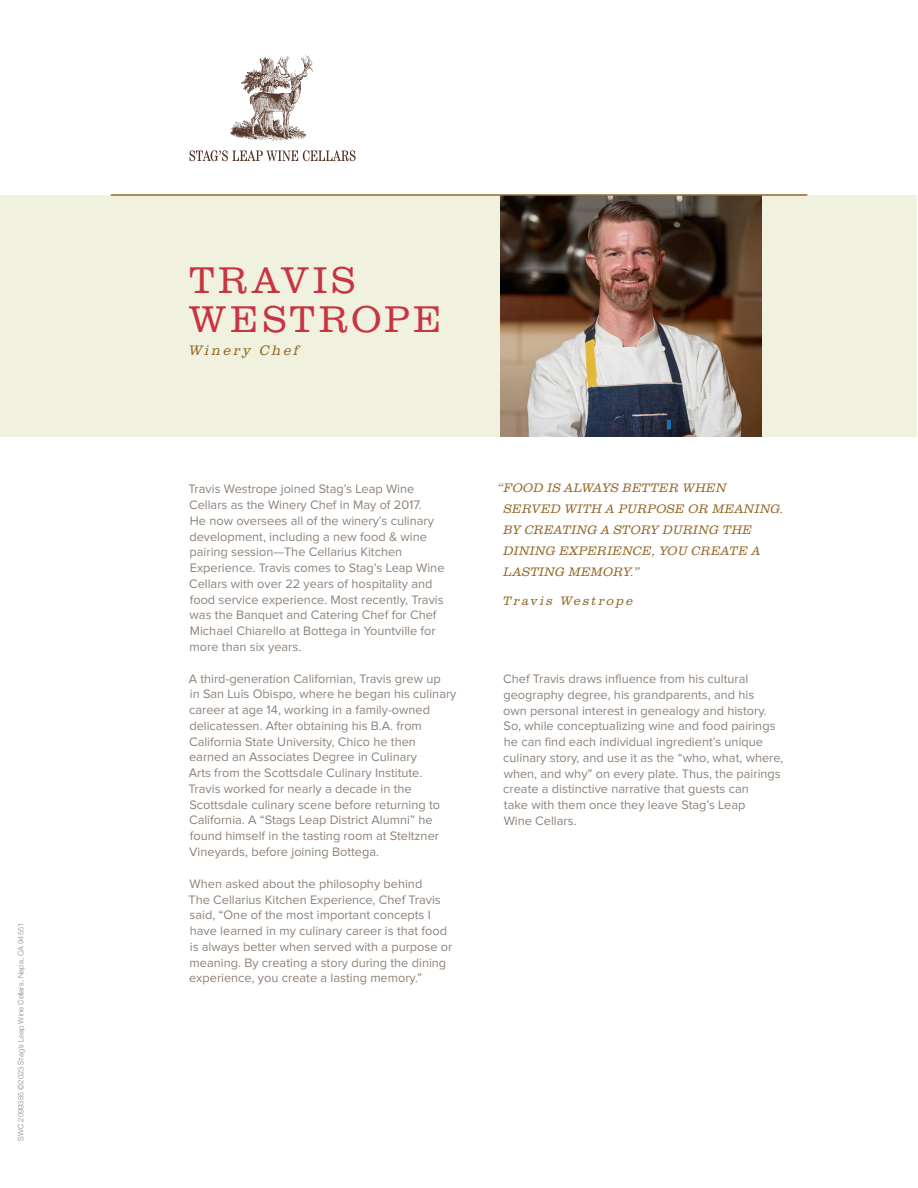
<style>
.page{position:relative;width:918px;height:1188px;background:#fff}
.page>*{position:absolute;margin:0;border:0;box-sizing:border-box;transform-origin:0 0}
.t1{font:300 38.55px/39.6px "Clarendon URW";letter-spacing:.09em;color:#c73442}
.t2{font:italic 300 14.25px "Clarendon URW";letter-spacing:.175em;color:#956829}
.t3{font:12.75px/15.8px "Proxima Nova";color:#8f8279}
.t4{font:italic 300 12.75px/21px "Clarendon URW";letter-spacing:.025em;color:#956829}
.t5{font:italic 300 12.75px "Clarendon URW";letter-spacing:.17em;color:#956829}
.t6{font:300 7.5px "Helvetica Neue";letter-spacing:.01em;color:#8f8279}
</style>
<div class="page">
<div style="left:0;top:195px;width:916px;height:241px;background:#f0f1de"></div>
<img style="left:230px;top:55px;width:83px;height:85px">
<svg style="left:190px;top:150px;width:166px;height:11px"></svg>
<img style="left:500px;top:196px;width:262px;height:240px">
<hr style="left:111px;top:194px;width:696px;height:2px;background:#956829">
<p class="t6" style="left:15px;top:1141px;width:220px;rotate:-90deg">SWC 2099385 ©2023 Stag’s Leap Wine Cellars, Napa, CA 94551</p>
<p class="t1" style="left:189px;top:258px;width:254px">TRAVIS<br>WESTROPE</p>
<p class="t2" style="left:189px;top:342px;width:111px">Winery Chef</p>
<p class="t3" style="left:188px;top:481px;width:258px">Travis Westrope joined Stag’s Leap Wine Cellars as the Winery Chef in May of 2017.<br>He now oversees all of the winery’s culinary development, including a new food &amp; wine pairing session—The Cellarius Kitchen Experience. Travis comes to Stag’s Leap Wine Cellars with over 22 years of hospitality and food service experience. Most recently, Travis was the Banquet and Catering Chef for Chef Michael Chiarello at Bottega in Yountville for more than six years.</p>
<p class="t3" style="left:188px;top:671px;width:270px">A third-generation Californian, Travis grew up<br>in San Luis Obispo, where he began his culinary career at age 14, working in a family-owned delicatessen. After obtaining his B.A. from California State University, Chico he then earned an Associates Degree in Culinary<br>Arts from the Scottsdale Culinary Institute.<br>Travis worked for nearly a decade in the Scottsdale culinary scene before returning to California. A “Stags Leap District Alumni” he found himself in the tasting room at Steltzner Vineyards, before joining Bottega.</p>
<p class="t3" style="left:188px;top:876px;width:265px">When asked about the philosophy behind<br>The Cellarius Kitchen Experience, Chef Travis said, “One of the most important concepts I have learned in my culinary career is that food is always better when served with a purpose or meaning. By creating a story during the dining experience, you create a lasting memory.”</p>
<p class="t4" style="left:504px;top:477px;width:282px;text-indent:-6px">“FOOD IS ALWAYS BETTER WHEN<br>SERVED WITH A PURPOSE OR MEANING.<br>BY CREATING A STORY DURING THE<br>DINING EXPERIENCE, YOU CREATE A<br>LASTING MEMORY.”</p>
<p class="t5" style="left:503px;top:593px;width:132px">Travis Westrope</p>
<p class="t3" style="left:503px;top:671px;width:282px">Chef Travis draws influence from his cultural geography degree, his grandparents, and his<br>own personal interest in genealogy and history.<br>So, while conceptualizing wine and food pairings he can find each individual ingredient’s unique culinary story, and use it as the “who, what, where, when, and why” on every plate. Thus, the pairings create a distinctive narrative that guests can<br>take with them once they leave Stag’s Leap<br>Wine Cellars.</p>
</div>
